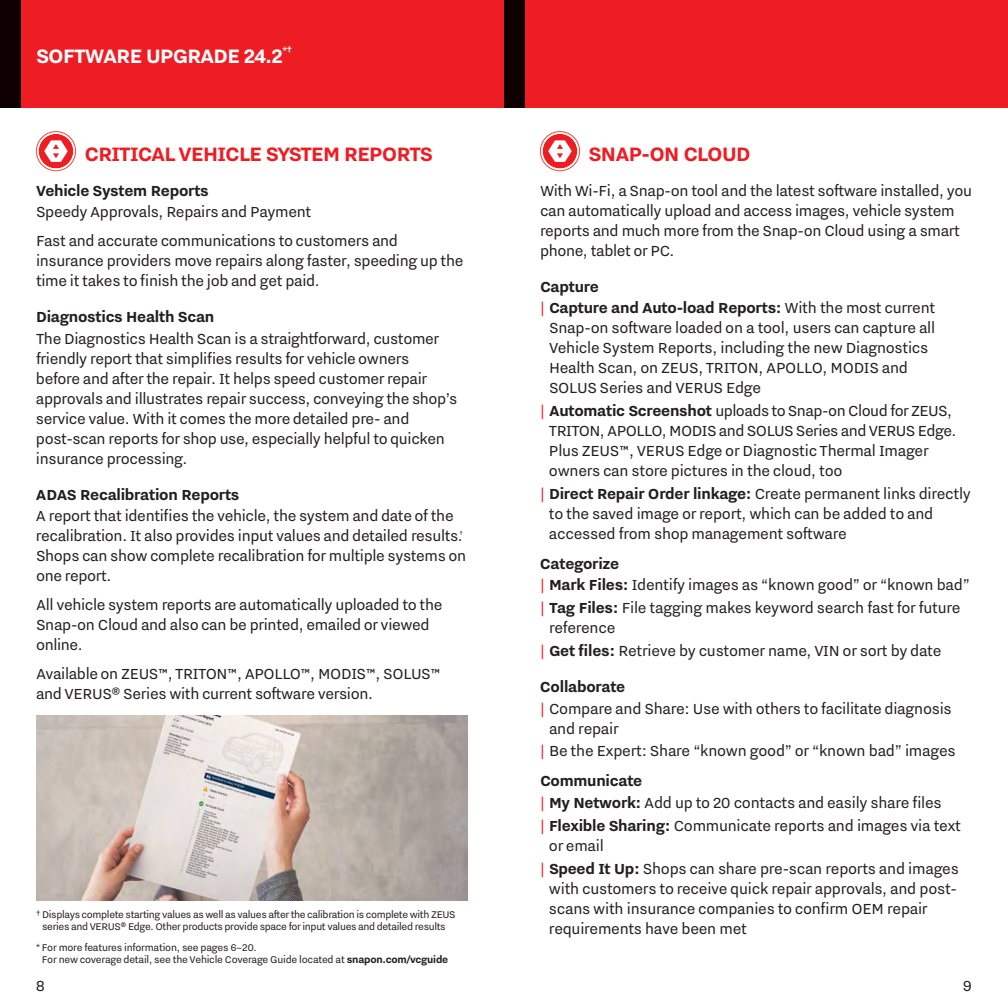
<style>
.page{position:relative;width:1008px;height:1008px;background:#fff}
.page>*{position:absolute;margin:0;border:0;box-sizing:border-box;transform-origin:0 0}
.Heading{font:700 24px "Nitti Grotesk";letter-spacing:-.03em;color:#ee1d23}
.Page_Headings{font:700 24px "Nitti Grotesk";letter-spacing:-.03em;color:#fff}
.Paragraph{font:18px/20px "Nitti Grotesk";letter-spacing:-.02em;color:#231f20}
.Small_heading{font:700 18px "Nitti Grotesk";letter-spacing:-.015em;color:#231f20}
.smallprint{font:12px/12px "Nitti Grotesk";letter-spacing:-.03em;color:#231f20;text-align:center}
.s1{font-weight:700}
.s2{color:#ee1d23}
</style>
<div class="page">
<div style="left:0;top:0;width:1008px;height:108px;background:#ee1d23"></div>
<div style="left:0;top:0;width:20px;height:108px;background:#0f0101"></div>
<div style="left:504px;top:0;width:20px;height:108px;background:#0f0101"></div>
<img style="left:37px;top:716px;width:430px;height:184px">
<div style="left:36px;top:131px;width:40px;height:40px;border:1px solid #ef4d35;border-radius:50%"></div>
<div style="left:39px;top:134px;width:34px;height:34px;background:#ee1d23;border-radius:50%"></div>
<svg style="left:44px;top:140px;width:24px;height:22px"></svg>
<div style="left:540px;top:131px;width:40px;height:40px;border:1px solid #ef4d35;border-radius:50%"></div>
<div style="left:543px;top:134px;width:34px;height:34px;background:#ee1d23;border-radius:50%"></div>
<svg style="left:548px;top:140px;width:24px;height:22px"></svg>
<p class="Page_Headings" style="left:36px;top:43px;width:258px">SOFTWARE UPGRADE 24.2<sup>*†</sup></p>
<p class="Heading" style="left:85px;top:141px;width:350px">CRITICAL VEHICLE SYSTEM REPORTS</p>
<p class="Small_heading" style="left:36px;top:181px;width:174px">Vehicle System Reports</p>
<p class="Paragraph" style="left:36px;top:202px;width:277px">Speedy Approvals, Repairs and Payment</p>
<p class="Paragraph" style="left:36px;top:231px;width:429px">Fast and accurate communications to customers and insurance providers move repairs along faster, speeding up the time it takes to finish the job and get paid.</p>
<p class="Small_heading" style="left:36px;top:307px;width:180px">Diagnostics Health Scan</p>
<p class="Paragraph" style="left:36px;top:328px;width:423px">The Diagnostics Health Scan is a straightforward, customer friendly report that simplifies results for vehicle owners before and after the repair. It helps speed customer repair approvals and illustrates repair success, conveying the shop’s service value. With it comes the more detailed pre- and post-scan reports for shop use, especially helpful to quicken insurance processing.</p>
<p class="Small_heading" style="left:36px;top:485px;width:205px">ADAS Recalibration Reports</p>
<p class="Paragraph" style="left:36px;top:506px;width:432px">A report that identifies the vehicle, the system and date of the recalibration. It also provides input values and detailed results.<sup>† </sup>Shops can show complete recalibration for multiple systems on one report.</p>
<p class="Paragraph" style="left:36px;top:595px;width:408px">All vehicle system reports are automatically uploaded to the<br>Snap-on Cloud and also can be printed, emailed or viewed online.</p>
<p class="Paragraph" style="left:36px;top:664px;width:406px">Available on ZEUS™, TRITON™, APOLLO™, MODIS™, SOLUS™ and VERUS® Series with current software version.</p>
<p class="smallprint" style="left:36px;top:908px;width:421px">† Displays complete starting values as well as values after the calibration is complete with ZEUS series and VERUS® Edge. Other products provide space for input values and detailed results</p>
<p class="smallprint" style="left:42px;top:941px;width:408px;text-align:left;text-indent:-6px">* For more features information, see pages 6–20.<br>For new coverage detail, see the Vehicle Coverage Guide located at <span class="s1">snapon.com/vcguide</span></p>
<p class="Heading" style="left:589px;top:141px;width:164px">SNAP-ON CLOUD</p>
<p class="Paragraph" style="left:540px;top:180px;width:434px">With Wi-Fi, a Snap-on tool and the latest software installed, you can automatically upload and access images, vehicle system reports and much more from the Snap-on Cloud using a smart phone, tablet or PC.</p>
<p class="Small_heading" style="left:540px;top:277px;width:60px">Capture</p>
<p class="Paragraph" style="left:549px;top:298px;width:388px;text-indent:-9px"><span class="s2">|</span> <span class="s1">Capture and Auto-load Reports:</span> With the most current Snap-on software loaded on a tool, users can capture all Vehicle System Reports, including the new Diagnostics Health Scan, on ZEUS, TRITON, APOLLO, MODIS and SOLUS Series and VERUS Edge</p>
<p class="Paragraph" style="left:549px;top:401px;width:409px;text-indent:-9px"><span class="s2">|</span> <span class="s1">Automatic Screenshot</span> uploads to Snap-on Cloud for ZEUS, TRITON, APOLLO, MODIS and SOLUS Series and VERUS Edge.<br>Plus ZEUS™, VERUS Edge or Diagnostic Thermal Imager owners can store pictures in the cloud, too</p>
<p class="Paragraph" style="left:549px;top:484px;width:424px;text-indent:-9px"><span class="s2">|</span> <span class="s1">Direct Repair Order linkage:</span> Create permanent links directly to the saved image or report, which can be added to and accessed from shop management software</p>
<p class="Small_heading" style="left:540px;top:554px;width:81px">Categorize</p>
<p class="Paragraph" style="left:540px;top:575px;width:431px"><span class="s2">|</span> <span class="s1">Mark Files:</span> Identify images as “known good” or “known bad”</p>
<p class="Paragraph" style="left:549px;top:598px;width:413px;text-indent:-9px"><span class="s2">|</span> <span class="s1">Tag Files:</span> File tagging makes keyword search fast for future reference</p>
<p class="Paragraph" style="left:540px;top:641px;width:403px"><span class="s2">|</span> <span class="s1">Get files:</span> Retrieve by customer name, VIN or sort by date</p>
<p class="Small_heading" style="left:540px;top:677px;width:87px">Collaborate</p>
<p class="Paragraph" style="left:549px;top:698px;width:404px;text-indent:-9px"><span class="s2">|</span> Compare and Share: Use with others to facilitate diagnosis and repair</p>
<p class="Paragraph" style="left:540px;top:741px;width:417px"><span class="s2">|</span> Be the Expert: Share “known good” or “known bad” images</p>
<p class="Small_heading" style="left:540px;top:771px;width:104px">Communicate</p>
<p class="Paragraph" style="left:540px;top:792px;width:403px"><span class="s2">|</span> <span class="s1">My Network:</span> Add up to 20 contacts and easily share files</p>
<p class="Paragraph" style="left:549px;top:815px;width:414px;text-indent:-9px"><span class="s2">|</span> <span class="s1">Flexible Sharing:</span> Communicate reports and images via text or email</p>
<p class="Paragraph" style="left:549px;top:858px;width:411px;text-indent:-9px"><span class="s2">|</span> <span class="s1">Speed It Up:</span> Shops can share pre-scan reports and images with customers to receive quick repair approvals, and post&shy;scans with insurance companies to confirm OEM repair requirements have been met</p>
<p class="Paragraph" style="left:36px;top:976px;width:11px">8</p>
<p class="Paragraph" style="left:963px;top:976px;width:11px">9</p>
</div>
